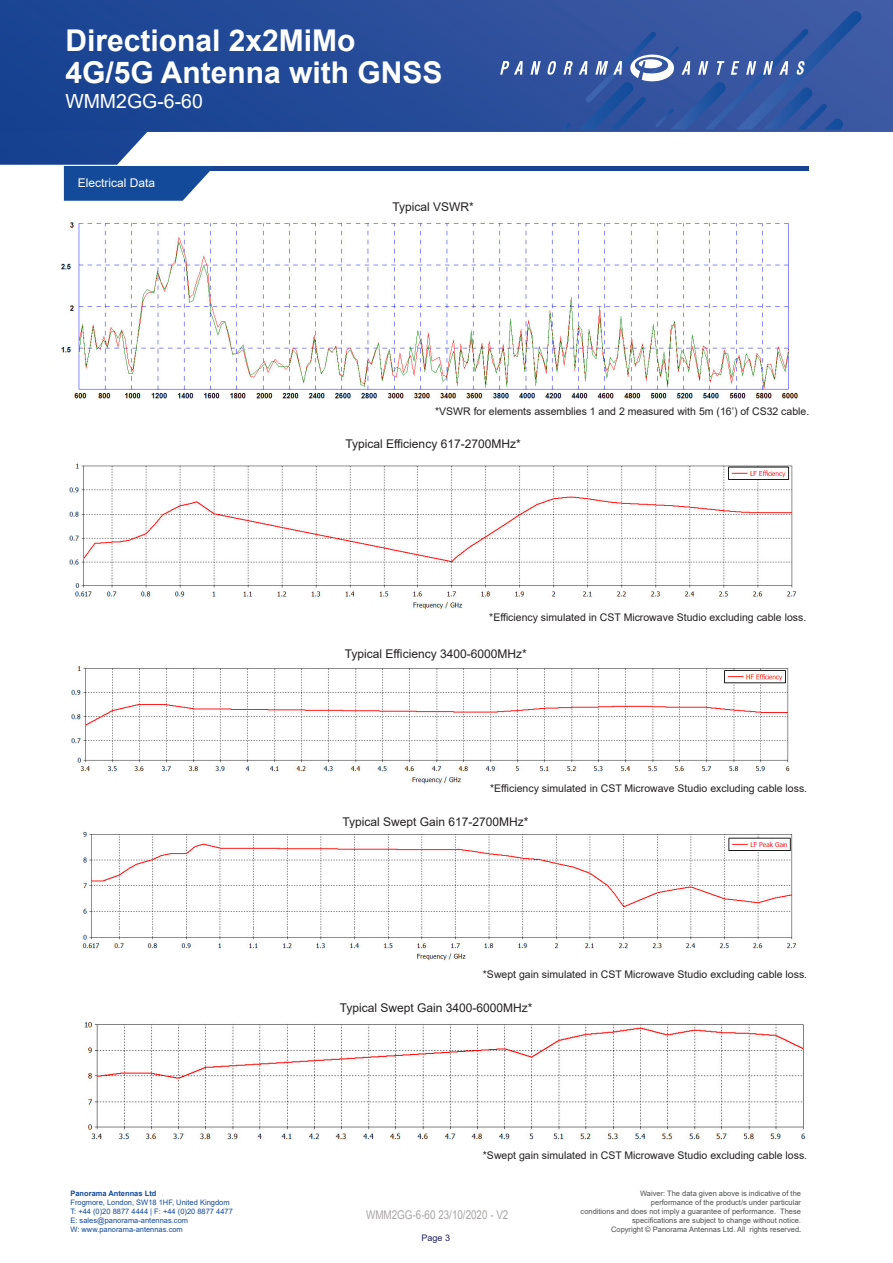
<style>
.page{position:relative;width:893px;height:1263px;background:#fff}
.page>*{position:absolute;margin:0;border:0;box-sizing:border-box;transform-origin:0 0}
.t1{font:700 30px/31.2px "Arial";color:#fff}
.t2{font:19.5px "Arial";color:#fff}
.Description{font:12px "Arial";color:#231f20}
.Page-Titles_Left_2{font:12px "Arial Narrow";color:#a7a3a3}
.Table_Title{font:12px "Arial";color:#fff}
.Description-2{font:10.5px "Arial";color:#231f20}
.Page-Titles_Left_2-2{font:9px "Arial";color:#201f5e}
.Page-Titles_Left_2-3{font:7.5px/9px "Arial";color:#4e4f50;text-align:right}
.t3{font:7.5px "Arial";color:#134a9a}
.t4{font:700 7.5px "Arial";color:#134a9a}
.s1{font-family:"Myriad Pro";font-size:9px}
</style>
<div class="page">
<img style="left:0;top:0;width:893px;height:131px">
<svg style="left:547px;top:11px;width:315px;height:119px;background:#3b5ba4"></svg>
<svg style="left:530px;top:61px;width:11px;height:14px"></svg>
<svg style="left:500px;top:60px;width:23px;height:15px"></svg>
<img style="left:0;top:130px;width:149px;height:35px">
<hr style="left:69px;top:166px;width:739px;height:4px;background:#184392">
<svg style="left:64px;top:166px;width:151px;height:35px"></svg>
<img style="left:61px;top:221px;width:737px;height:178px">
<img style="left:68px;top:463px;width:729px;height:146px">
<img style="left:70px;top:666px;width:721px;height:118px">
<img style="left:81px;top:831px;width:716px;height:130px">
<img style="left:84px;top:1021px;width:722px;height:119px">
<h1 class="t1" style="left:65px;top:26px;width:379px">Directional 2x2MiMo<br>4G/5G Antenna with GNSS</h1>
<h2 class="t2" style="left:65px;top:87px;width:139px">WMM2GG-6-60</h2>
<p class="Table_Title" style="left:78px;top:174px;width:79px">Electrical Data</p>
<p class="t4" style="left:70px;top:1188px;width:87px">Panorama Antennas Ltd</p>
<p class="t3" style="left:70px;top:1197px;width:161px">Frogmore, London, SW18 1HF, United Kingdom</p>
<p class="t3" style="left:70px;top:1206px;width:164px">T: +44 (0)20 8877 4444 | F: +44 (0)20 8877 4477</p>
<p class="t3" style="left:70px;top:1215px;width:119px">E: sales@panorama-antennas.com</p>
<p class="t3" style="left:70px;top:1224px;width:114px">W: www.panorama-antennas.com</p>
<p class="Description" style="left:392px;top:199px;width:83px">Typical VSWR*</p>
<p class="Description-2" style="left:435px;top:404px;width:376px">*VSWR for elements assemblies 1 and 2 measured with 5m (16’) of CS32 cable.</p>
<p class="Description" style="left:346px;top:435px;width:177px">Typical Efficiency 617-2700MHz*</p>
<p class="Description-2" style="left:489px;top:610px;width:318px">*Efficiency simulated in CST Microwave Studio excluding cable loss.</p>
<p class="Description" style="left:345px;top:645px;width:183px">Typical Efficiency 3400-6000MHz*</p>
<p class="Description-2" style="left:490px;top:781px;width:318px">*Efficiency simulated in CST Microwave Studio excluding cable loss.</p>
<p class="Description" style="left:342px;top:813px;width:188px">Typical Swept Gain 617-2700MHz*</p>
<p class="Description-2" style="left:483px;top:967px;width:326px">*Swept gain simulated in CST Microwave Studio excluding cable loss.</p>
<p class="Description" style="left:340px;top:999px;width:194px">Typical Swept Gain 3400-6000MHz*</p>
<p class="Description-2" style="left:483px;top:1148px;width:326px">*Swept gain simulated in CST Microwave Studio excluding cable loss.</p>
<p class="Page-Titles_Left_2" style="left:366px;top:1206px;width:144px">WMM2GG-6-60 23/10/2020 - V2</p>
<p class="Page-Titles_Left_2-2" style="left:421px;top:1231px;width:30px">Page 3</p>
<p class="Page-Titles_Left_2-3" style="left:640px;top:1189px;width:162px">Waiver: The data given above is indicative of the</p>
<p class="Page-Titles_Left_2-3" style="left:651px;top:1198px;width:152px">performance of the product/s under particular</p>
<p class="Page-Titles_Left_2-3" style="left:581px;top:1207px;width:222px">conditions and does not imply a guarantee of performance. These specifications are subject to change without notice.</p>
<p class="Page-Titles_Left_2-3" style="left:611px;top:1225px;width:191px">Copyright © Panorama Antennas Ltd. All rights reserved<span class="s1">.</span></p>
</div>
